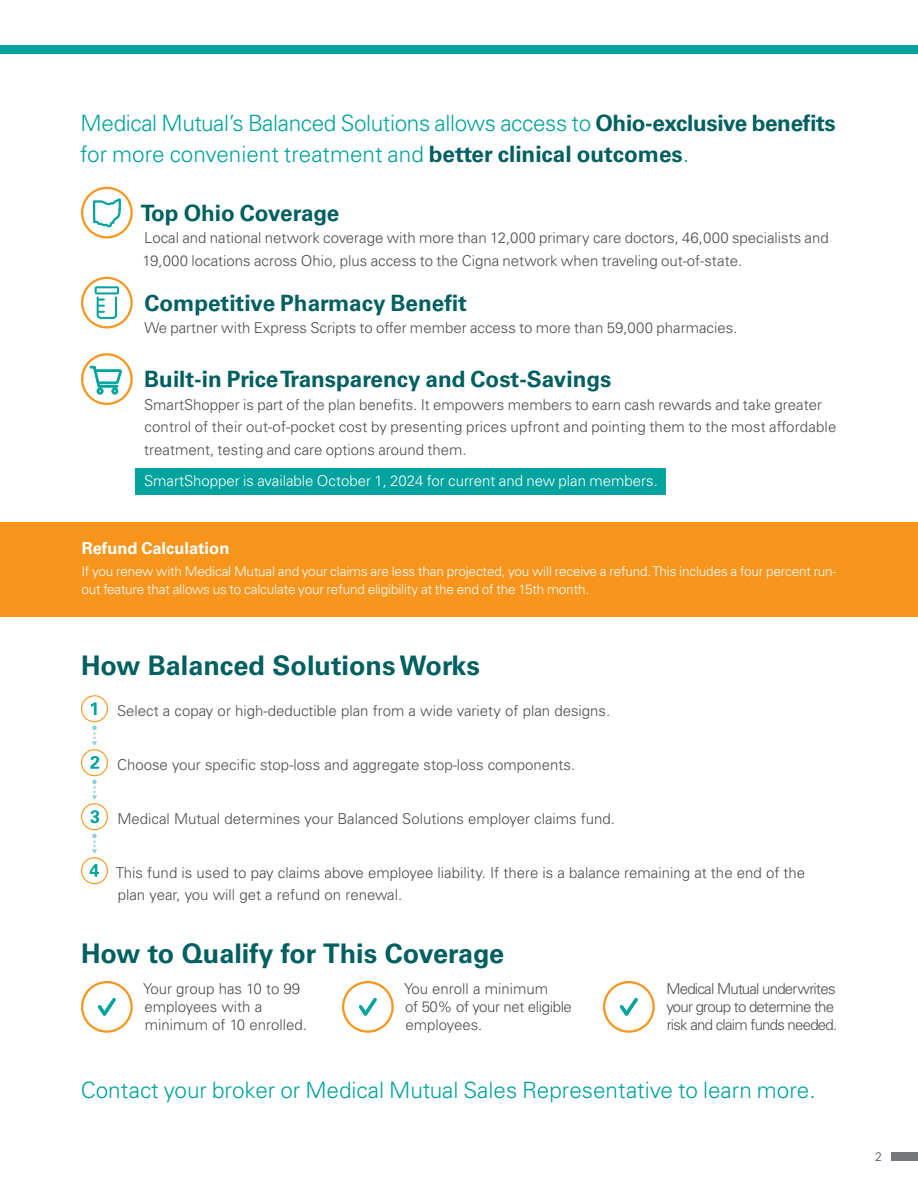
<style>
.page{position:relative;width:918px;height:1188px;background:#fff}
.page>*{position:absolute;margin:0;border:0;box-sizing:border-box;transform-origin:0 0}
.t1{font:700 27px "Univers LT Std";color:#005f60}
.t2{font:300 22.5px/31.5px "Univers LT Std";color:#00a39d}
.t3{font:700 22.5px "Univers LT Std";color:#005f60}
.t4{font:700 16.5px "Univers LT Std";color:#fff}
.t5{font:300 15px/22.5px "Univers LT Std";color:#4b4c4d}
.t6{font:300 15px/18px "Univers LT Std";letter-spacing:-.05em;color:#4b4c4d}
.t7{font:300 15px "Univers LT Std";color:#fff}
.t8{font:300 13.5px/18px "Univers LT Std";letter-spacing:-.01em;color:#fff}
.t9{font:300 12.3px "Univers LT Std";color:#4b4c4d}
.s1{font-weight:700;color:#005f60}
</style>
<div class="page">
<div style="left:0;top:45px;width:918px;height:9px;background:#00a39d"></div>
<div style="left:891px;top:1152px;width:27px;height:9px;background:#76787b"></div>
<svg style="left:92px;top:195px;width:31px;height:33px"></svg>
<div style="left:81px;top:187px;width:52px;height:51px;border:2px solid #f7951d;border-radius:50%"></div>
<div style="left:81px;top:277px;width:52px;height:51px;border:2px solid #f7951d;border-radius:50%"></div>
<svg style="left:95px;top:286px;width:24px;height:33px"></svg>
<div style="left:0;top:522px;width:918px;height:94px;background:#f7951d"></div>
<div style="left:135px;top:468px;width:531px;height:27px;background:#00a39d"></div>
<svg style="left:91px;top:702px;width:6px;height:13px"></svg>
<div style="left:81px;top:695px;width:27px;height:27px;border:1px solid #f7951d;border-radius:50%"></div>
<svg style="left:90px;top:756px;width:9px;height:13px"></svg>
<div style="left:81px;top:749px;width:27px;height:27px;border:1px solid #f7951d;border-radius:50%"></div>
<svg style="left:90px;top:810px;width:9px;height:13px"></svg>
<div style="left:81px;top:803px;width:27px;height:27px;border:1px solid #f7951d;border-radius:50%"></div>
<svg style="left:90px;top:864px;width:9px;height:13px"></svg>
<div style="left:81px;top:857px;width:27px;height:27px;border:1px solid #f7951d;border-radius:50%"></div>
<svg style="left:92px;top:726px;width:5px;height:20px"></svg>
<svg style="left:92px;top:780px;width:5px;height:20px"></svg>
<svg style="left:92px;top:834px;width:5px;height:20px"></svg>
<div style="left:81px;top:981px;width:52px;height:52px;border:2px solid #f7951d;border-radius:50%"></div>
<svg style="left:98px;top:998px;width:18px;height:18px"></svg>
<div style="left:603px;top:981px;width:52px;height:52px;border:2px solid #f7951d;border-radius:50%"></div>
<svg style="left:620px;top:998px;width:18px;height:18px"></svg>
<div style="left:342px;top:981px;width:52px;height:52px;border:2px solid #f7951d;border-radius:50%"></div>
<svg style="left:359px;top:998px;width:18px;height:18px"></svg>
<div style="left:81px;top:353px;width:52px;height:52px;border:2px solid #f7951d;border-radius:50%"></div>
<svg style="left:90px;top:366px;width:32px;height:28px"></svg>
<h2 class="t2" style="left:80px;top:107px;width:757px">Medical Mutual’s Balanced Solutions allows access to <span class="s1">Ohio-exclusive benefits </span>for more convenient treatment and <span class="s1">better clinical outcomes</span>.</h2>
<h2 class="t3" style="left:141px;top:199px;width:200px">Top Ohio Coverage</h2>
<p class="t5" style="left:143px;top:226px;width:688px">Local and national network coverage with more than 12,000 primary care doctors, 46,000 specialists and<br>19,000 locations across Ohio, plus access to the Cigna network when traveling out-of-state.</p>
<h2 class="t3" style="left:144px;top:289px;width:324px">Competitive Pharmacy Benefit</h2>
<p class="t5" style="left:144px;top:316px;width:594px">We partner with Express Scripts to offer member access to more than 59,000 pharmacies.</p>
<h2 class="t3" style="left:144px;top:366px;width:469px">Built-in Price Transparency and Cost-Savings</h2>
<p class="t5" style="left:144px;top:393px;width:694px">SmartShopper is part of the plan benefits. It empowers members to earn cash rewards and take greater control of their out-of-pocket cost by presenting prices upfront and pointing them to the most affordable treatment, testing and care options around them.</p>
<p class="t7" style="left:144px;top:472px;width:515px">SmartShopper is available October 1, 2024 for current and new plan members.</p>
<p class="t4" style="left:82px;top:538px;width:149px">Refund Calculation</p>
<p class="t8" style="left:81px;top:562px;width:756px">If you renew with Medical Mutual and your claims are less than projected, you will receive a refund. This includes a four percent run&shy;out feature that allows us to calculate your refund eligibility at the end of the 15th month.</p>
<h1 class="t1" style="left:81px;top:650px;width:401px">How Balanced Solutions Works</h1>
<p class="t5" style="left:117px;top:699px;width:495px">Select a copay or high-deductible plan from a wide variety of plan designs.</p>
<p class="t5" style="left:117px;top:753px;width:460px">Choose your specific stop-loss and aggregate stop-loss components.</p>
<p class="t5" style="left:117px;top:807px;width:499px">Medical Mutual determines your Balanced Solutions employer claims fund.</p>
<p class="t5" style="left:116px;top:861px;width:691px">This fund is used to pay claims above employee liability. If there is a balance remaining at the end of the plan year, you will get a refund on renewal.</p>
<h1 class="t1" style="left:81px;top:938px;width:425px">How to Qualify for This Coverage</h1>
<p class="t5" style="left:143px;top:980px;width:165px;line-height:18px">Your group has 10 to 99 employees with a minimum of 10 enrolled.</p>
<p class="t5" style="left:404px;top:980px;width:169px;line-height:18px">You enroll a minimum<br>of 50% of your net eligible employees.</p>
<p class="t6" style="left:666px;top:980px;width:172px">Medical Mutual underwrites your group to determine the risk and claim funds needed.</p>
<h2 class="t2" style="left:81px;top:1074px;width:736px">Contact your broker or Medical Mutual Sales Representative to learn more.</h2>
<p class="t9" style="left:875px;top:1149px;width:8px">2</p>
</div>
